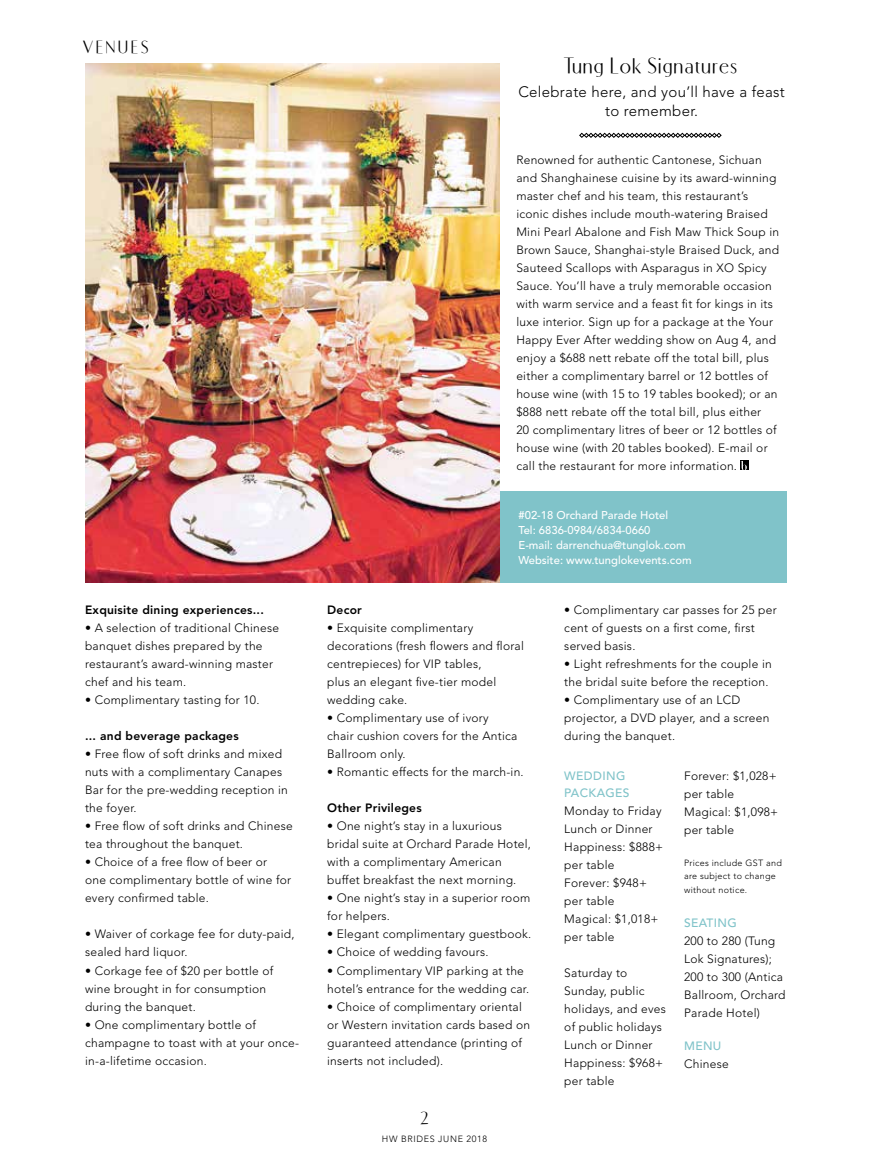
<style>
.page{position:relative;width:872px;height:1170px;background:#fff}
.page>*{position:absolute;margin:0;border:0;box-sizing:border-box;transform-origin:0 0}
.t1{font:22.5px "COM4 t Fine";color:#000}
.t2{font:18px "COM4 t Fine";letter-spacing:.11em;color:#000}
.t3{font:300 15px/19.5px "Avenir LT Std";letter-spacing:.02em;color:#000;text-align:center}
.t4{font:300 12px/18px "Avenir LT Std";letter-spacing:.02em;color:#000}
.t5{font:800 12px "Avenir LT Std";letter-spacing:.02em;color:#000}
.t6{font:500 12px/16.5px "Avenir LT Std";letter-spacing:.03em;color:#80c3c9}
.t7{font:500 11.25px/15px "Avenir LT Std";color:#fff}
.t8{font:300 9px/13.5px "Avenir LT Std";letter-spacing:.03em;color:#000}
.t9{font:300 9px "Avenir LT Std";letter-spacing:.07em;color:#000}
</style>
<div class="page">
<div style="left:499px;top:491px;width:288px;height:91px;background:#80c3c9"></div>
<div style="left:740px;top:460px;width:9px;height:10px;background:#000"></div>
<svg style="left:740px;top:461px;width:7px;height:9px"></svg>
<svg style="left:579px;top:133px;width:142px;height:5px"></svg>
<img style="left:86px;top:64px;width:413px;height:518px">
<h2 class="t2" style="left:83px;top:38px;width:68px">venues</h2>
<p class="t5" style="left:85px;top:603px;width:180px">Exquisite dining experiences...</p>
<p class="t4" style="left:85px;top:619px;width:196px">• A selection of traditional Chinese banquet dishes prepared by the restaurant’s award-winning master chef and his team.</p>
<p class="t4" style="left:85px;top:691px;width:176px">• Complimentary tasting for 10.</p>
<p class="t5" style="left:85px;top:729px;width:155px">... and beverage packages</p>
<p class="t4" style="left:85px;top:745px;width:204px">• Free flow of soft drinks and mixed nuts with a complimentary Canapes<br>Bar for the pre-wedding reception in the foyer.</p>
<p class="t4" style="left:85px;top:817px;width:209px">• Free flow of soft drinks and Chinese tea throughout the banquet.</p>
<p class="t4" style="left:85px;top:853px;width:208px">• Choice of a free flow of beer or<br>one complimentary bottle of wine for every confirmed table.</p>
<p class="t4" style="left:85px;top:925px;width:211px">• Waiver of corkage fee for duty-paid, sealed hard liquor.</p>
<p class="t4" style="left:85px;top:961px;width:190px">• Corkage fee of $20 per bottle of wine brought in for consumption during the banquet.</p>
<p class="t4" style="left:85px;top:1015px;width:215px">• One complimentary bottle of champagne to toast with at your once&shy;in-a-lifetime occasion.</p>
<h1 class="t1" style="left:564px;top:54px;width:177px">Tung Lok Signatures</h1>
<p class="t3" style="left:518px;top:82px;width:268px">Celebrate here, and you’ll have a feast to remember.</p>
<p class="t4" style="left:516px;top:151px;width:264px">Renowned for authentic Cantonese, Sichuan and Shanghainese cuisine by its award-winning master chef and his team, this restaurant’s iconic dishes include mouth-watering Braised Mini Pearl Abalone and Fish Maw Thick Soup in Brown Sauce, Shanghai-style Braised Duck, and Sauteed Scallops with Asparagus in XO Spicy Sauce. You’ll have a truly memorable occasion with warm service and a feast fit for kings in its luxe interior. Sign up for a package at the Your Happy Ever After wedding show on Aug 4, and enjoy a $688 nett rebate off the total bill, plus either a complimentary barrel or 12 bottles of house wine (with 15 to 19 tables booked); or an $888 nett rebate off the total bill, plus either<br>20 complimentary litres of beer or 12 bottles of house wine (with 20 tables booked). E-mail or call the restaurant for more information.</p>
<p class="t7" style="left:518px;top:507px;width:175px">#02-18 Orchard Parade Hotel<br>Tel: 6836-0984/6834-0660<br>E-mail: darrenchua@tunglok.com<br>Website: www.tunglokevents.com</p>
<p class="t5" style="left:327px;top:603px;width:36px">Decor</p>
<p class="t4" style="left:327px;top:619px;width:198px">• Exquisite complimentary decorations (fresh flowers and floral centrepieces) for VIP tables,<br>plus an elegant five-tier model wedding cake.</p>
<p class="t4" style="left:327px;top:709px;width:192px">• Complimentary use of ivory chair cushion covers for the Antica<br>Ballroom only.</p>
<p class="t4" style="left:327px;top:763px;width:198px">• Romantic effects for the march-in.</p>
<p class="t5" style="left:327px;top:801px;width:96px">Other Privileges</p>
<p class="t4" style="left:327px;top:817px;width:205px">• One night’s stay in a luxurious bridal suite at Orchard Parade Hotel, with a complimentary American buffet breakfast the next morning.</p>
<p class="t4" style="left:327px;top:889px;width:205px">• One night’s stay in a superior room for helpers.</p>
<p class="t4" style="left:327px;top:925px;width:206px">• Elegant complimentary guestbook.</p>
<p class="t4" style="left:327px;top:943px;width:163px">• Choice of wedding favours.</p>
<p class="t4" style="left:327px;top:961px;width:203px">• Complimentary VIP parking at the hotel’s entrance for the wedding car.</p>
<p class="t4" style="left:327px;top:997px;width:204px">• Choice of complimentary oriental or Western invitation cards based on guaranteed attendance (printing of inserts not included).</p>
<h2 class="t2" style="left:420px;top:1108px;width:10px">2</h2>
<p class="t9" style="left:382px;top:1133px;width:107px">Hw brides june 2018</p>
<p class="t4" style="left:564px;top:601px;width:214px">• Complimentary car passes for 25 per cent of guests on a first come, first served basis.</p>
<p class="t4" style="left:564px;top:655px;width:209px">• Light refreshments for the couple in the bridal suite before the reception.</p>
<p class="t4" style="left:564px;top:691px;width:207px">• Complimentary use of an LCD projector, a DVD player, and a screen during the banquet.</p>
<p class="t4" style="left:684px;top:767px;width:96px">Forever: $1,028+ per table<br>Magical: $1,098+ per table</p>
<p class="t8" style="left:684px;top:855px;width:99px">Prices include GST and are subject to change without notice.</p>
<p class="t6" style="left:684px;top:915px;width:54px">Seating</p>
<p class="t4" style="left:684px;top:932px;width:103px">200 to 280 (Tung<br>Lok Signatures);<br>200 to 300 (Antica<br>Ballroom, Orchard<br>Parade Hotel)</p>
<p class="t6" style="left:684px;top:1038px;width:39px">Menu</p>
<p class="t4" style="left:684px;top:1055px;width:46px">Chinese</p>
<p class="t6" style="left:564px;top:768px;width:67px">Wedding<br>Packages</p>
<p class="t4" style="left:564px;top:801px;width:100px">Monday to Friday<br>Lunch or Dinner<br>Happiness: $888+ per table<br>Forever: $948+ per table<br>Magical: $1,018+ per table</p>
<p class="t4" style="left:564px;top:963px;width:103px">Saturday to<br>Sunday, public holidays, and eves of public holidays<br>Lunch or Dinner<br>Happiness: $968+ per table</p>
</div>
